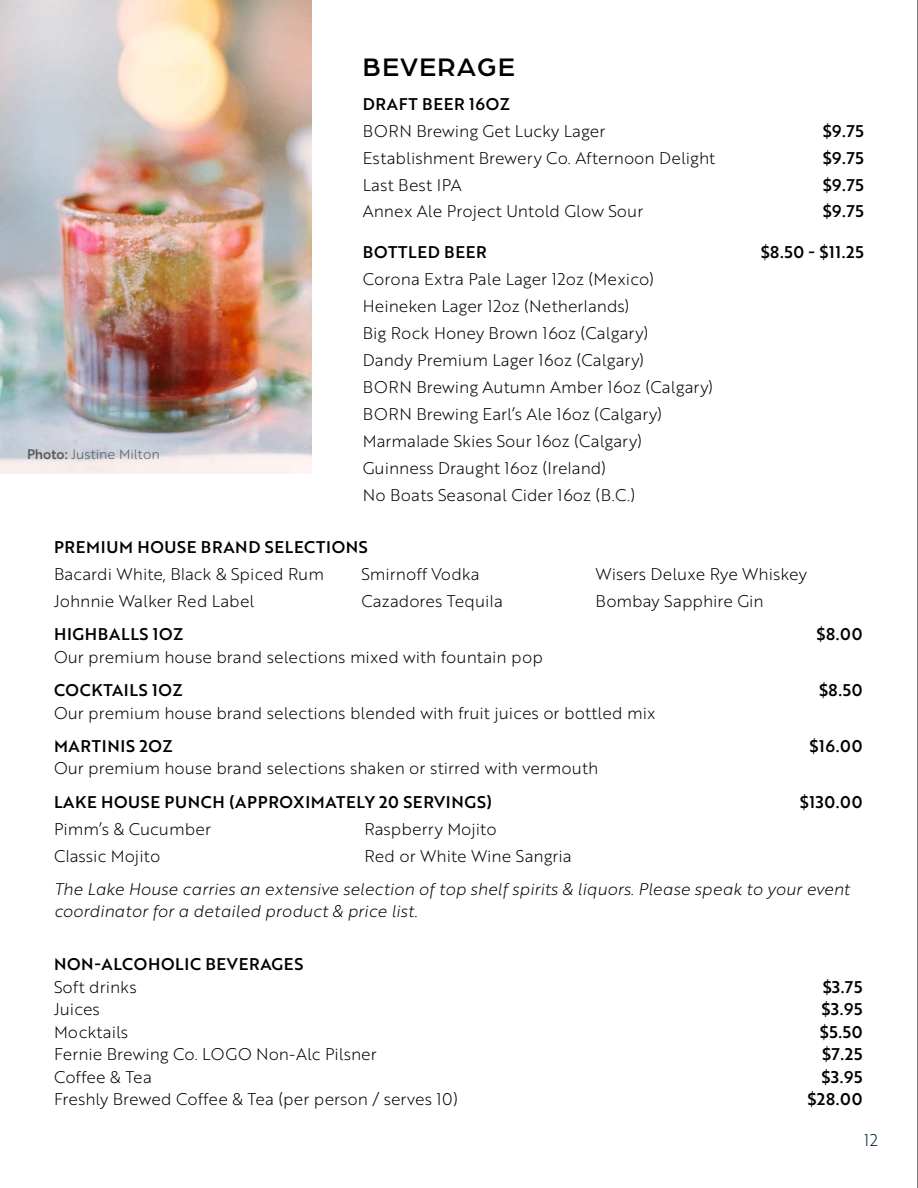
<style>
.page{position:relative;width:918px;height:1188px;background:#fff}
.page>*{position:absolute;margin:0;border:0;box-sizing:border-box;transform-origin:0 0}
.t1{font:500 27px "Arboria";letter-spacing:.05em;color:#000}
.t2{font:16.5px/27px "Brother 1816 Light";color:#000}
.t3{font:16.5px "Brother 1816 Medium";letter-spacing:.04em;color:#000}
.t4{font:16.5px/22.5px "Brother 1816 Light Italic";color:#000}
.t5{font:16.5px "Brother 1816 Light";color:#012a3a}
.t6{font:13.5px "Brother 1816 Light";color:#58595b}
.s1{font-family:"Brother 1816 Medium"}
</style>
<div class="page">
<hr style="left:917px;top:0;width:1px;height:1188px;background:#000">
<img style="left:0;top:0;width:312px;height:473px">
<p class="t6" style="left:27px;top:444px;width:134px"><span class="s1">Photo:</span> Justine Milton</p>
<h1 class="t1" style="left:363px;top:49px;width:153px">BEVERAGE</h1>
<p class="t3" style="left:363px;top:91px;width:149px">DRAFT BEER 16OZ</p>
<p class="t2" style="left:363px;top:116px;width:244px">BORN Brewing Get Lucky Lager</p>
<p class="t3" style="left:822px;top:118px;width:43px">$9.75</p>
<p class="t2" style="left:363px;top:143px;width:354px">Establishment Brewery Co. Afternoon Delight</p>
<p class="t3" style="left:822px;top:145px;width:43px">$9.75</p>
<p class="t2" style="left:363px;top:170px;width:100px">Last Best IPA</p>
<p class="t3" style="left:822px;top:172px;width:43px">$9.75</p>
<p class="t2" style="left:363px;top:197px;width:282px">Annex Ale Project Untold Glow Sour</p>
<p class="t3" style="left:822px;top:199px;width:43px">$9.75</p>
<p class="t3" style="left:363px;top:240px;width:125px">BOTTLED BEER</p>
<p class="t3" style="left:760px;top:240px;width:105px">$8.50 - $11.25</p>
<p class="t2" style="left:363px;top:265px;width:352px">Corona Extra Pale Lager 12oz (Mexico)<br>Heineken Lager 12oz (Netherlands)<br>Big Rock Honey Brown 16oz (Calgary)<br>Dandy Premium Lager 16oz (Calgary)<br>BORN Brewing Autumn Amber 16oz (Calgary)<br>BORN Brewing Earl’s Ale 16oz (Calgary)<br>Marmalade Skies Sour 16oz (Calgary)<br>Guinness Draught 16oz (Ireland)<br>No Boats Seasonal Cider 16oz (B.C.)</p>
<p class="t3" style="left:54px;top:535px;width:315px">PREMIUM HOUSE BRAND SELECTIONS</p>
<p class="t2" style="left:54px;top:560px;width:272px">Bacardi White, Black &amp; Spiced Rum</p>
<p class="t2" style="left:361px;top:560px;width:120px">Smirnoff Vodka</p>
<p class="t2" style="left:595px;top:560px;width:213px">Wisers Deluxe Rye Whiskey</p>
<p class="t2" style="left:54px;top:587px;width:202px">Johnnie Walker Red Label</p>
<p class="t2" style="left:361px;top:587px;width:143px">Cazadores Tequila</p>
<p class="t2" style="left:595px;top:587px;width:170px">Bombay Sapphire Gin</p>
<p class="t3" style="left:54px;top:622px;width:131px">HIGHBALLS 1OZ</p>
<p class="t3" style="left:816px;top:622px;width:48px">$8.00</p>
<p class="t2" style="left:54px;top:643px;width:490px">Our premium house brand selections mixed with fountain pop</p>
<p class="t3" style="left:54px;top:678px;width:130px">COCKTAILS 1OZ</p>
<p class="t3" style="left:819px;top:678px;width:45px">$8.50</p>
<p class="t2" style="left:54px;top:698px;width:603px">Our premium house brand selections blended with fruit juices or bottled mix</p>
<p class="t3" style="left:54px;top:733px;width:120px">MARTINIS 2OZ</p>
<p class="t3" style="left:809px;top:733px;width:55px">$16.00</p>
<p class="t2" style="left:54px;top:754px;width:546px">Our premium house brand selections shaken or stirred with vermouth</p>
<p class="t3" style="left:54px;top:789px;width:440px">LAKE HOUSE PUNCH (APPROXIMATELY 20 SERVINGS)</p>
<p class="t3" style="left:800px;top:789px;width:64px">$130.00</p>
<p class="t2" style="left:54px;top:815px;width:159px">Pimm’s &amp; Cucumber</p>
<p class="t2" style="left:364px;top:815px;width:134px">Raspberry Mojito</p>
<p class="t2" style="left:54px;top:842px;width:108px">Classic Mojito</p>
<p class="t2" style="left:364px;top:842px;width:209px">Red or White Wine Sangria</p>
<p class="t4" style="left:54px;top:877px;width:797px">The Lake House carries an extensive selection of top shelf spirits &amp; liquors. Please speak to your event coordinator for a detailed product &amp; price list.</p>
<p class="t3" style="left:54px;top:952px;width:251px">NON-ALCOHOLIC BEVERAGES</p>
<p class="t2" style="left:54px;top:973px;width:84px">Soft drinks</p>
<p class="t3" style="left:822px;top:974px;width:42px">$3.75</p>
<p class="t2" style="left:54px;top:995px;width:47px">Juices</p>
<p class="t3" style="left:821px;top:997px;width:43px">$3.95</p>
<p class="t2" style="left:54px;top:1018px;width:76px">Mocktails</p>
<p class="t3" style="left:820px;top:1019px;width:44px">$5.50</p>
<p class="t2" style="left:54px;top:1040px;width:324px">Fernie Brewing Co. LOGO Non-Alc Pilsner</p>
<p class="t3" style="left:822px;top:1042px;width:42px">$7.25</p>
<p class="t2" style="left:54px;top:1063px;width:99px">Coffee &amp; Tea</p>
<p class="t3" style="left:821px;top:1064px;width:43px">$3.95</p>
<p class="t2" style="left:54px;top:1085px;width:405px">Freshly Brewed Coffee &amp; Tea (per person / serves 10)</p>
<p class="t3" style="left:807px;top:1087px;width:57px">$28.00</p>
<p class="t5" style="left:864px;top:1128px;width:16px">12</p>
</div>
